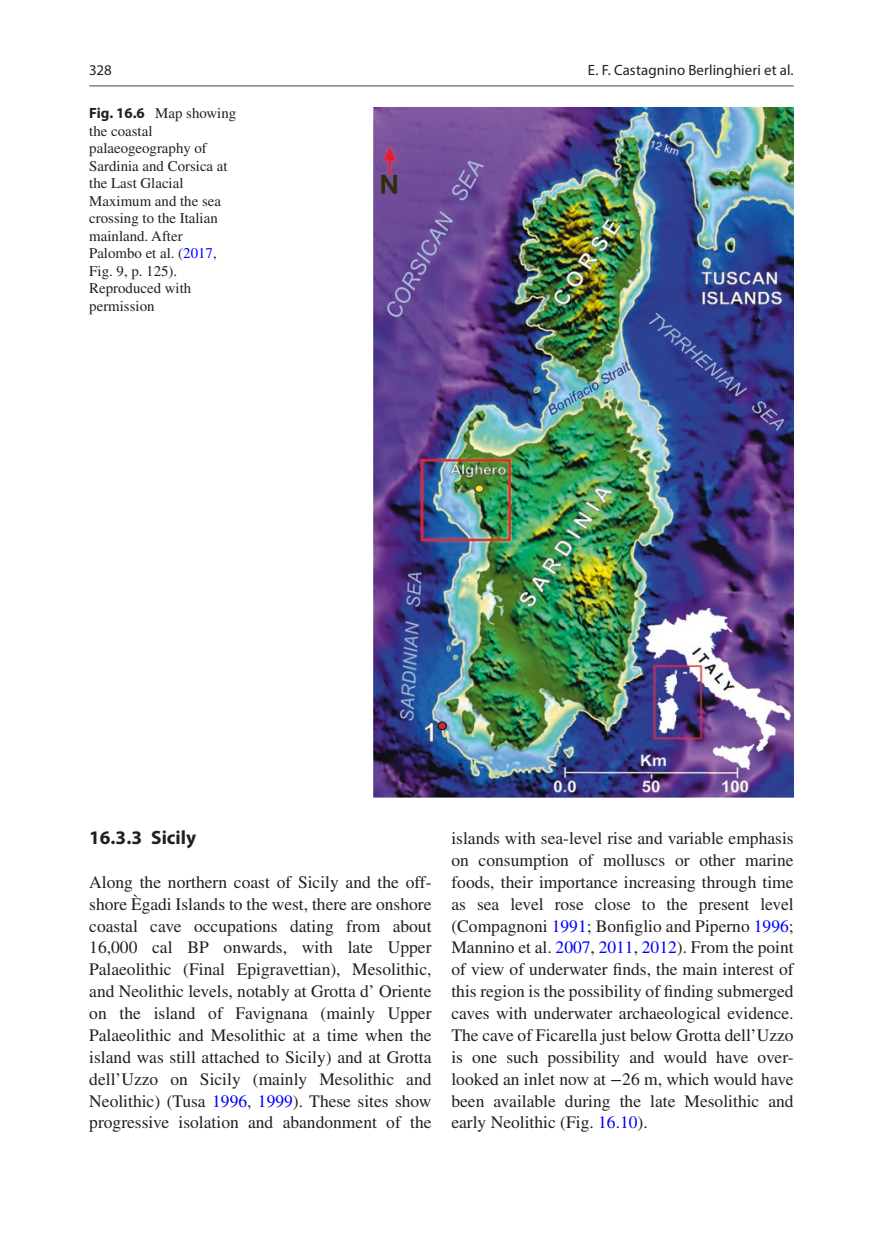
<style>
.page{position:relative;width:883px;height:1260px;background:#fff}
.page>*{position:absolute;margin:0;border:0;box-sizing:border-box;transform-origin:0 0}
.t1{font:700 19.25px "Cwfvgx Myriad Pro";color:#231f20}
.t2{font:17.5px/21.9px "Lkhmsw Times LT Std";color:#231f20;text-align:justify}
.t3{font:14.88px/17.5px "Lkhmsw Times LT Std";color:#231f20}
.t4{font:14.88px "Wbrnsk Myriad Pro";letter-spacing:.01em;color:#231f20}
.t5{font:14.88px "Sllhxv Myriad Pro";color:#231f20}
.s1{font-family:"Cwfvgx Myriad Pro";font-weight:700}
.s2{color:#0000fa}
.s3{font-family:"Clkwpw STIX General"}
</style>
<div class="page">
<img style="left:374px;top:107px;width:420px;height:691px">
<hr style="left:89px;top:85px;width:705px;height:2px;background:#939598">
<p class="t5" style="left:89px;top:61px;width:24px">328</p>
<p class="t3" style="left:89px;top:104px;width:149px"><span class="s1">Fig. 16.6</span> Map showing the coastal palaeogeography of<br>Sardinia and Corsica at the Last Glacial<br>Maximum and the sea crossing to the Italian mainland. After<br>Palombo et al. (<span class="s2">2017</span>,<br>Fig. 9, p. 125).<br>Reproduced with permission</p>
<p class="t4" style="left:588px;top:61px;width:207px">E. F. Castagnino Berlinghieri et al.</p>
<p class="t1" style="left:89px;top:825px;width:108px">16.3.3 Sicily</p>
<p class="t2" style="left:89px;top:871px;width:344px">Along the northern coast of Sicily and the off&shy;shore Ègadi Islands to the west, there are onshore coastal cave occupations dating from about 16,000 cal BP onwards, with late Upper Palaeolithic (Final Epigravettian), Mesolithic, and Neolithic levels, notably at Grotta d’ Oriente on the island of Favignana (mainly Upper Palaeolithic and Mesolithic at a time when the island was still attached to Sicily) and at Grotta dell’Uzzo on Sicily (mainly Mesolithic and Neolithic) (Tusa <span class="s2">1996</span>, <span class="s2">1999</span>). These sites show progressive isolation and abandonment of the</p>
<p class="t2" style="left:451px;top:827px;width:344px">islands with sea-level rise and variable emphasis on consumption of molluscs or other marine foods, their importance increasing through time as sea level rose close to the present level (Compagnoni <span class="s2">1991</span>; Bonfiglio and Piperno <span class="s2">1996</span>; Mannino et al. <span class="s2">2007</span>, <span class="s2">2011</span>, <span class="s2">2012</span>). From the point of view of underwater finds, the main interest of this region is the possibility of finding submerged caves with underwater archaeological evidence.<br>The cave of Ficarella just below Grotta dell’Uzzo is one such possibility and would have over&shy;looked an inlet now at <span class="s3">−</span>26 m, which would have been available during the late Mesolithic and early Neolithic (Fig. <span class="s2">16.10</span>).</p>
</div>
